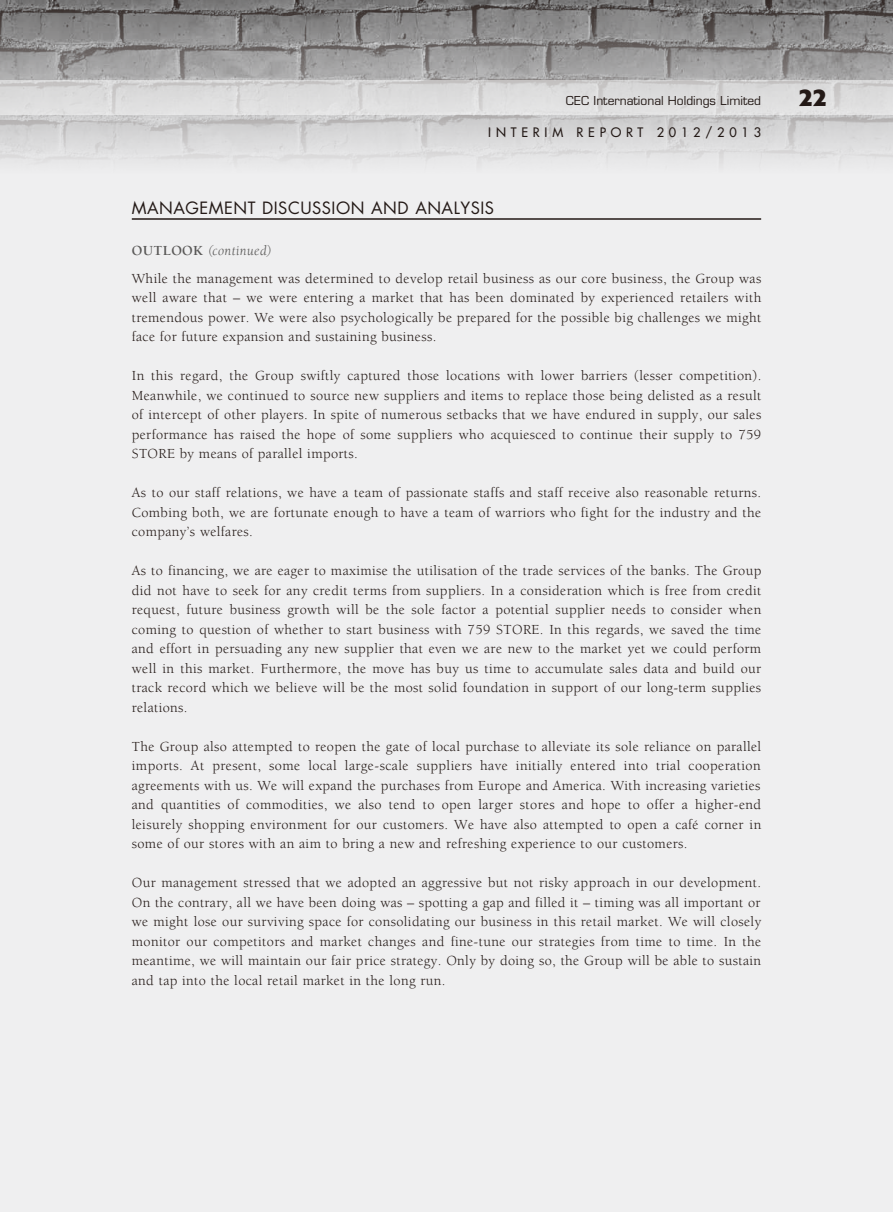
<style>
.page{position:relative;width:893px;height:1212px;background:#efeff0}
.page>*{position:absolute;margin:0;border:0;box-sizing:border-box;transform-origin:0 0}
.t1{font:700 24px "Formata";color:#231916}
.t2{font:16.5px "Futura Std";letter-spacing:.03em;color:#231916}
.t3{font:14.25px/19.5px "Berkeley Std";letter-spacing:.025em;color:#231916;text-align:justify}
.t4{font:500 12.75px "Futura Std";letter-spacing:.375em;color:#231916}
.t5{font:12px "Eurostile LT Std";color:#231916}
.s1{font-weight:700;color:#595857}
.s2{font-style:italic;color:#595857}
</style>
<div class="page">
<img style="left:0;top:0;width:893px;height:166px">
<svg style="left:0;top:81px;width:893px;height:34px;fill:#ddd"></svg>
<hr style="left:132px;top:218px;width:629px;height:2px;background:#231916">
<p class="t5" style="left:566px;top:94px;width:197px">CEC International Holdings Limited</p>
<p class="t4" style="left:488px;top:125px;width:274px">INTERIM REPORT 2012/2013</p>
<p class="t2" style="left:132px;top:197px;width:364px">MANAGEMENT DISCUSSION AND ANALYSIS</p>
<p class="t3" style="left:132px;top:237px;width:631px;line-height:28px"><span class="s1">OUTLOOK</span> <span class="s2">(continued)<br></span>While the management was determined to develop retail business as our core business, the Group was</p>
<p class="t3" style="left:132px;top:288px;width:631px">well aware that – we were entering a market that has been dominated by experienced retailers with tremendous power. We were also psychologically be prepared for the possible big challenges we might face for future expansion and sustaining business.</p>
<p class="t3" style="left:132px;top:366px;width:631px">In this regard, the Group swiftly captured those locations with lower barriers (lesser competition).<br>Meanwhile, we continued to source new suppliers and items to replace those being delisted as a result of intercept of other players. In spite of numerous setbacks that we have endured in supply, our sales performance has raised the hope of some suppliers who acquiesced to continue their supply to 759<br>STORE by means of parallel imports.</p>
<p class="t3" style="left:132px;top:483px;width:631px">As to our staff relations, we have a team of passionate staffs and staff receive also reasonable returns.<br>Combing both, we are fortunate enough to have a team of warriors who fight for the industry and the company’s welfares.</p>
<p class="t3" style="left:132px;top:561px;width:631px">As to financing, we are eager to maximise the utilisation of the trade services of the banks. The Group did not have to seek for any credit terms from suppliers. In a consideration which is free from credit request, future business growth will be the sole factor a potential supplier needs to consider when coming to question of whether to start business with 759 STORE. In this regards, we saved the time and effort in persuading any new supplier that even we are new to the market yet we could perform well in this market. Furthermore, the move has buy us time to accumulate sales data and build our track record which we believe will be the most solid foundation in support of our long-term supplies relations.</p>
<p class="t3" style="left:132px;top:737px;width:631px">The Group also attempted to reopen the gate of local purchase to alleviate its sole reliance on parallel imports. At present, some local large-scale suppliers have initially entered into trial cooperation agreements with us. We will expand the purchases from Europe and America. With increasing varieties and quantities of commodities, we also tend to open larger stores and hope to offer a higher-end leisurely shopping environment for our customers. We have also attempted to open a café corner in some of our stores with an aim to bring a new and refreshing experience to our customers.</p>
<p class="t3" style="left:132px;top:873px;width:631px">Our management stressed that we adopted an aggressive but not risky approach in our development.<br>On the contrary, all we have been doing was – spotting a gap and filled it – timing was all important or we might lose our surviving space for consolidating our business in this retail market. We will closely monitor our competitors and market changes and fine-tune our strategies from time to time. In the meantime, we will maintain our fair price strategy. Only by doing so, the Group will be able to sustain and tap into the local retail market in the long run.</p>
<h1 class="t1" style="left:799px;top:83px;width:29px">22</h1>
</div>
